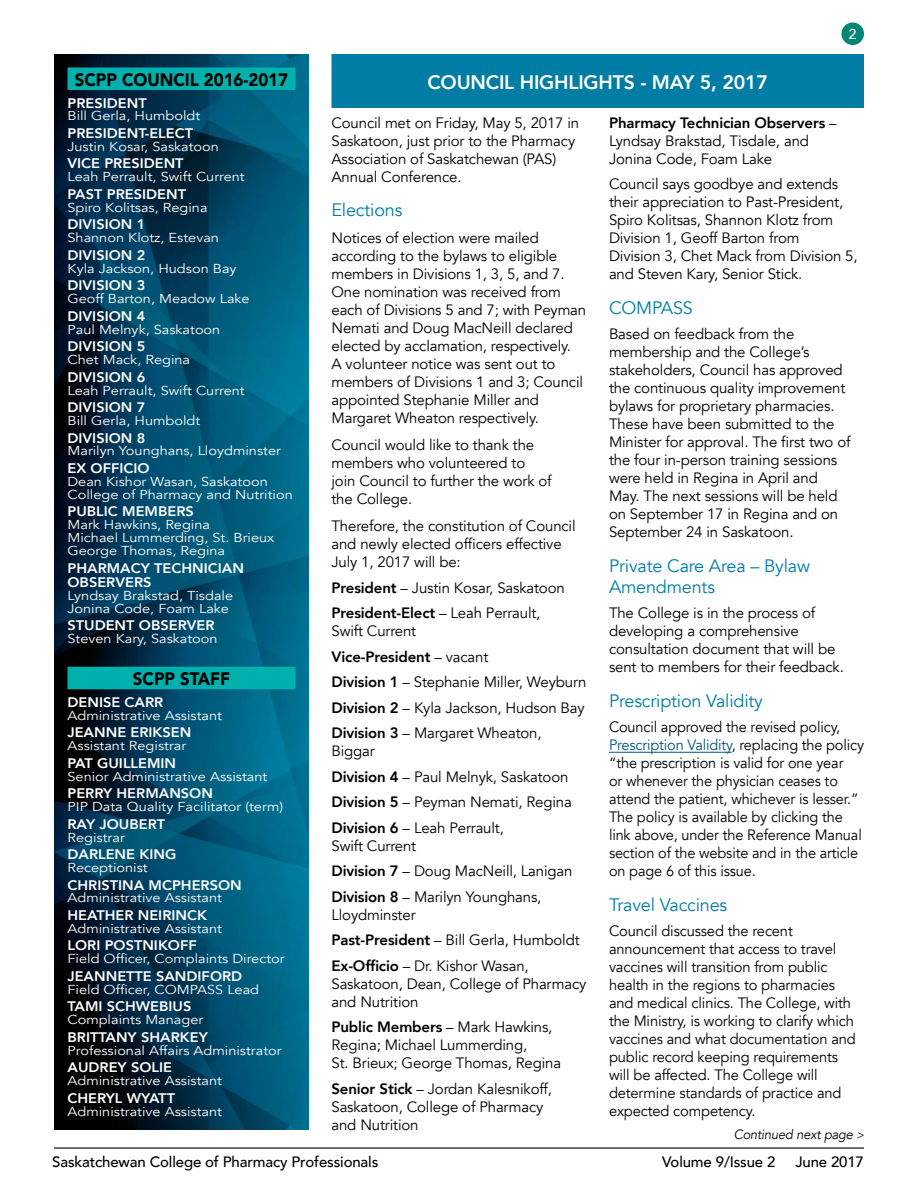
<style>
.page{position:relative;width:918px;height:1188px;background:#fff}
.page>*{position:absolute;margin:0;border:0;box-sizing:border-box;transform-origin:0 0}
.t1{font:800 19.5px "Avenir";letter-spacing:-.01em;color:#fff}
.t2{font:18px/21px "Avenir";letter-spacing:-.01em;color:#007da4}
.t3{font:900 18px "Avenir";color:#000;scale:.93 1}
.t4{font:15px/18px "Avenir";letter-spacing:-.01em;color:#000}
.t5{font:500 15px "Avenir";letter-spacing:-.01em;color:#000}
.t6{font:500 14.25px "Avenir Next";color:#fff}
.t7{font:800 13.8px/14.5px "Avenir";color:#fff;scale:1.05 1}
.t8{font:italic 13.5px "Avenir";letter-spacing:-.01em;color:#000;scale:.95 1}
.t9{font:12.9px/12.9px "Avenir";color:#fff;scale:1.13 1}
.s1{font-weight:800}
.s2{color:#00567d}
.s3{font-size:12px}
</style>
<div class="page">
<img style="left:54px;top:54px;width:255px;height:1076px">
<hr style="left:54px;top:1148px;width:810px;height:1px;background:#000">
<div style="left:842px;top:22px;width:22px;height:23px;background:#008475;border-radius:50%"></div>
<div style="left:68px;top:68px;width:228px;height:22px;background:#00b0ac"></div>
<div style="left:68px;top:667px;width:228px;height:22px;background:#00b0ac"></div>
<div style="left:332px;top:54px;width:532px;height:54px;background:#007da4"></div>
<hr style="left:609px;top:752px;width:123px;height:1px;background:#00567d">
<p class="t3" style="left:75px;top:64px;width:231px">SCPP COUNCIL 2016-2017</p>
<p class="t7" style="left:68px;top:95px;width:77px">PRESIDENT</p>
<p class="t9" style="left:68px;top:110px;width:119px">Bill Gerla, Humboldt</p>
<p class="t7" style="left:68px;top:126px;width:121px">PRESIDENT-ELECT</p>
<p class="t9" style="left:68px;top:140px;width:136px">Justin Kosar, Saskatoon</p>
<p class="t7" style="left:68px;top:156px;width:112px">VICE PRESIDENT</p>
<p class="t9" style="left:68px;top:171px;width:158px">Leah Perrault, Swift Current</p>
<p class="t7" style="left:68px;top:187px;width:114px">PAST PRESIDENT</p>
<p class="t9" style="left:68px;top:201px;width:126px">Spiro Kolitsas, Regina</p>
<p class="t7" style="left:68px;top:217px;width:76px">DIVISION 1</p>
<p class="t9" style="left:68px;top:232px;width:136px">Shannon Klotz, Estevan</p>
<p class="t7" style="left:68px;top:248px;width:76px">DIVISION 2</p>
<p class="t9" style="left:68px;top:262px;width:151px">Kyla Jackson, Hudson Bay</p>
<p class="t7" style="left:68px;top:278px;width:76px">DIVISION 3</p>
<p class="t9" style="left:68px;top:292px;width:163px">Geoff Barton, Meadow Lake</p>
<p class="t7" style="left:68px;top:309px;width:76px">DIVISION 4</p>
<p class="t9" style="left:68px;top:323px;width:137px">Paul Melnyk, Saskatoon</p>
<p class="t7" style="left:68px;top:339px;width:76px">DIVISION 5</p>
<p class="t9" style="left:68px;top:353px;width:110px">Chet Mack, Regina</p>
<p class="t7" style="left:68px;top:370px;width:76px">DIVISION 6</p>
<p class="t9" style="left:68px;top:384px;width:158px">Leah Perrault, Swift Current</p>
<p class="t7" style="left:68px;top:400px;width:76px">DIVISION 7</p>
<p class="t9" style="left:68px;top:414px;width:119px">Bill Gerla, Humboldt</p>
<p class="t7" style="left:68px;top:430px;width:76px">DIVISION 8</p>
<p class="t9" style="left:68px;top:445px;width:190px">Marilyn Younghans, Lloydminster</p>
<p class="t7" style="left:68px;top:461px;width:80px">EX OFFICIO</p>
<p class="t9" style="left:68px;top:475px;width:201px">Dean Kishor Wasan, Saskatoon<br>College of Pharmacy and Nutrition</p>
<p class="t7" style="left:68px;top:504px;width:122px">PUBLIC MEMBERS</p>
<p class="t9" style="left:68px;top:519px;width:184px">Mark Hawkins, Regina<br>Michael Lummerding, St. Brieux<br>George Thomas, Regina</p>
<p class="t7" style="left:68px;top:560px;width:170px">PHARMACY TECHNICIAN<br>OBSERVERS</p>
<p class="t9" style="left:68px;top:589px;width:148px">Lyndsay Brakstad, Tisdale<br>Jonina Code, Foam Lake</p>
<p class="t7" style="left:68px;top:618px;width:142px">STUDENT OBSERVER</p>
<p class="t9" style="left:68px;top:633px;width:134px">Steven Kary, Saskatoon</p>
<p class="t3" style="left:133px;top:663px;width:106px">SCPP STAFF</p>
<p class="t7" style="left:68px;top:695px;width:93px">DENISE CARR</p>
<p class="t9" style="left:68px;top:709px;width:138px">Administrative Assistant</p>
<p class="t7" style="left:68px;top:725px;width:120px">JEANNE ERIKSEN</p>
<p class="t9" style="left:68px;top:739px;width:107px">Assistant Registrar</p>
<p class="t7" style="left:68px;top:756px;width:105px">PAT GUILLEMIN</p>
<p class="t9" style="left:68px;top:770px;width:178px">Senior Administrative Assistant</p>
<p class="t7" style="left:68px;top:786px;width:140px">PERRY HERMANSON</p>
<p class="t9" style="left:68px;top:800px;width:193px">PIP Data Quality Facilitator (term)</p>
<p class="t7" style="left:68px;top:817px;width:94px">RAY JOUBERT</p>
<p class="t9" style="left:68px;top:831px;width:52px">Registrar</p>
<p class="t7" style="left:68px;top:847px;width:105px">DARLENE KING</p>
<p class="t9" style="left:68px;top:861px;width:73px">Receptionist</p>
<p class="t7" style="left:68px;top:877px;width:168px">CHRISTINA MCPHERSON</p>
<p class="t9" style="left:68px;top:892px;width:138px">Administrative Assistant</p>
<p class="t7" style="left:68px;top:908px;width:134px">HEATHER NEIRINCK</p>
<p class="t9" style="left:68px;top:922px;width:138px">Administrative Assistant</p>
<p class="t7" style="left:68px;top:938px;width:125px">LORI POSTNIKOFF</p>
<p class="t9" style="left:68px;top:953px;width:194px">Field Officer, Complaints Director</p>
<p class="t7" style="left:68px;top:969px;width:168px">JEANNETTE SANDIFORD</p>
<p class="t9" style="left:68px;top:983px;width:171px">Field Officer, COMPASS Lead</p>
<p class="t7" style="left:68px;top:999px;width:120px">TAMI SCHWEBIUS</p>
<p class="t9" style="left:68px;top:1014px;width:122px">Complaints Manager</p>
<p class="t7" style="left:68px;top:1030px;width:135px">BRITTANY SHARKEY</p>
<p class="t9" style="left:68px;top:1044px;width:191px">Professional Affairs Administrator</p>
<p class="t7" style="left:68px;top:1060px;width:101px">AUDREY SOLIE</p>
<p class="t9" style="left:68px;top:1074px;width:138px">Administrative Assistant</p>
<p class="t7" style="left:68px;top:1091px;width:104px">CHERYL WYATT</p>
<p class="t9" style="left:68px;top:1105px;width:138px">Administrative Assistant</p>
<p class="t6" style="left:849px;top:22px;width:10px">2</p>
<h1 class="t1" style="left:427px;top:67px;width:342px">COUNCIL HIGHLIGHTS - MAY 5, 2017</h1>
<p class="t4" style="left:332px;top:114px;width:249px">Council met on Friday, May 5, 2017 in<br>Saskatoon, just prior to the Pharmacy<br>Association of Saskatchewan (PAS)<br>Annual Conference.</p>
<p class="t2" style="left:332px;top:200px;width:72px">Elections</p>
<p class="t4" style="left:332px;top:229px;width:256px">Notices of election were mailed according to the bylaws to eligible members in Divisions 1, 3, 5, and 7.<br>One nomination was received from each of Divisions 5 and 7; with Peyman Nemati and Doug MacNeill declared elected by acclamation, respectively.<br>A volunteer notice was sent out to members of Divisions 1 and 3; Council appointed Stephanie Miller and Margaret Wheaton respectively.</p>
<p class="t4" style="left:332px;top:436px;width:222px">Council would like to thank the members who volunteered to join Council to further the work of the College.</p>
<p class="t4" style="left:332px;top:517px;width:246px">Therefore, the constitution of Council and newly elected officers effective<br>July 1, 2017 will be:</p>
<p class="t4" style="left:332px;top:575px;width:235px;line-height:25.5px"><span class="s1">President</span> – Justin Kosar, Saskatoon<br><span class="s1">President-Elect</span> – Leah Perrault,</p>
<p class="t4" style="left:332px;top:618px;width:257px;line-height:25.5px">Swift Current<br><span class="s1">Vice-President</span> – vacant<br><span class="s1">Division 1</span> – Stephanie Miller, Weyburn<br><span class="s1">Division 2</span> – Kyla Jackson, Hudson Bay<br><span class="s1">Division 3</span> – Margaret Wheaton,</p>
<p class="t4" style="left:332px;top:738px;width:242px;line-height:25.5px">Biggar<br><span class="s1">Division 4</span> – Paul Melnyk, Saskatoon<br><span class="s1">Division 5</span> – Peyman Nemati, Regina<br><span class="s1">Division 6</span> – Leah Perrault,</p>
<p class="t4" style="left:332px;top:833px;width:243px;line-height:25.5px">Swift Current<br><span class="s1">Division 7</span> – Doug MacNeill, Lanigan<br><span class="s1">Division 8</span> – Marilyn Younghans,</p>
<p class="t4" style="left:332px;top:902px;width:250px;line-height:25.5px">Lloydminster<br><span class="s1">Past-President</span> – Bill Gerla, Humboldt<br><span class="s1">Ex-Officio</span> – Dr. Kishor Wasan,</p>
<p class="t4" style="left:332px;top:975px;width:256px">Saskatoon, Dean, College of Pharmacy and Nutrition</p>
<p class="t4" style="left:332px;top:1018px;width:231px"><span class="s1">Public Members</span> – Mark Hawkins,<br>Regina; Michael Lummerding,<br>St. Brieux; George Thomas, Regina</p>
<p class="t4" style="left:332px;top:1080px;width:222px"><span class="s1">Senior Stick</span> – Jordan Kalesnikoff,<br>Saskatoon, College of Pharmacy and Nutrition</p>
<p class="t4" style="left:609px;top:114px;width:229px"><span class="s1">Pharmacy Technician Observers</span> –<br>Lyndsay Brakstad, Tisdale, and<br>Jonina Code, Foam Lake</p>
<p class="t4" style="left:609px;top:175px;width:250px">Council says goodbye and extends their appreciation to Past-President, Spiro Kolitsas, Shannon Klotz from Division 1, Geoff Barton from<br>Division 3, Chet Mack from Division 5, and Steven Kary, Senior Stick.</p>
<p class="t2" style="left:609px;top:297px;width:85px">COMPASS</p>
<p class="t4" style="left:609px;top:325px;width:243px">Based on feedback from the membership and the College’s stakeholders, Council has approved the continuous quality improvement bylaws for proprietary pharmacies.<br>These have been submitted to the Minister for approval. The first two of the four in-person training sessions were held in Regina in April and May. The next sessions will be held on September 17 in Regina and on September 24 in Saskatoon.</p>
<p class="t2" style="left:609px;top:555px;width:203px">Private Care Area – Bylaw<br>Amendments</p>
<p class="t4" style="left:609px;top:604px;width:236px">The College is in the process of developing a comprehensive consultation document that will be sent to members for their feedback.</p>
<p class="t2" style="left:609px;top:690px;width:155px">Prescription Validity</p>
<p class="t4" style="left:609px;top:718px;width:257px">Council approved the revised policy, <span class="s2">Prescription Validity</span>, replacing the policy “the prescription is valid for one year<br>or whenever the physician ceases to attend the patient, whichever is lesser.” The policy is available by clicking the link above, under the Reference Manual section of the website and in the article on page 6 of this issue.</p>
<p class="t2" style="left:609px;top:894px;width:120px">Travel Vaccines</p>
<p class="t4" style="left:609px;top:922px;width:248px">Council discussed the recent announcement that access to travel vaccines will transition from public health in the regions to pharmacies and medical clinics. The College, with the Ministry, is working to clarify which vaccines and what documentation and public record keeping requirements will be affected. The College will determine standards of practice and expected competency.</p>
<p class="t8" style="left:734px;top:1126px;width:139px">Continued next page <span class="s3">&gt;</span></p>
<p class="t5" style="left:52px;top:1148px;width:328px">Saskatchewan College of Pharmacy Professionals</p>
<p class="t5" style="left:662px;top:1148px;width:115px">Volume 9/Issue 2</p>
<p class="t5" style="left:795px;top:1148px;width:70px">June 2017</p>
</div>
